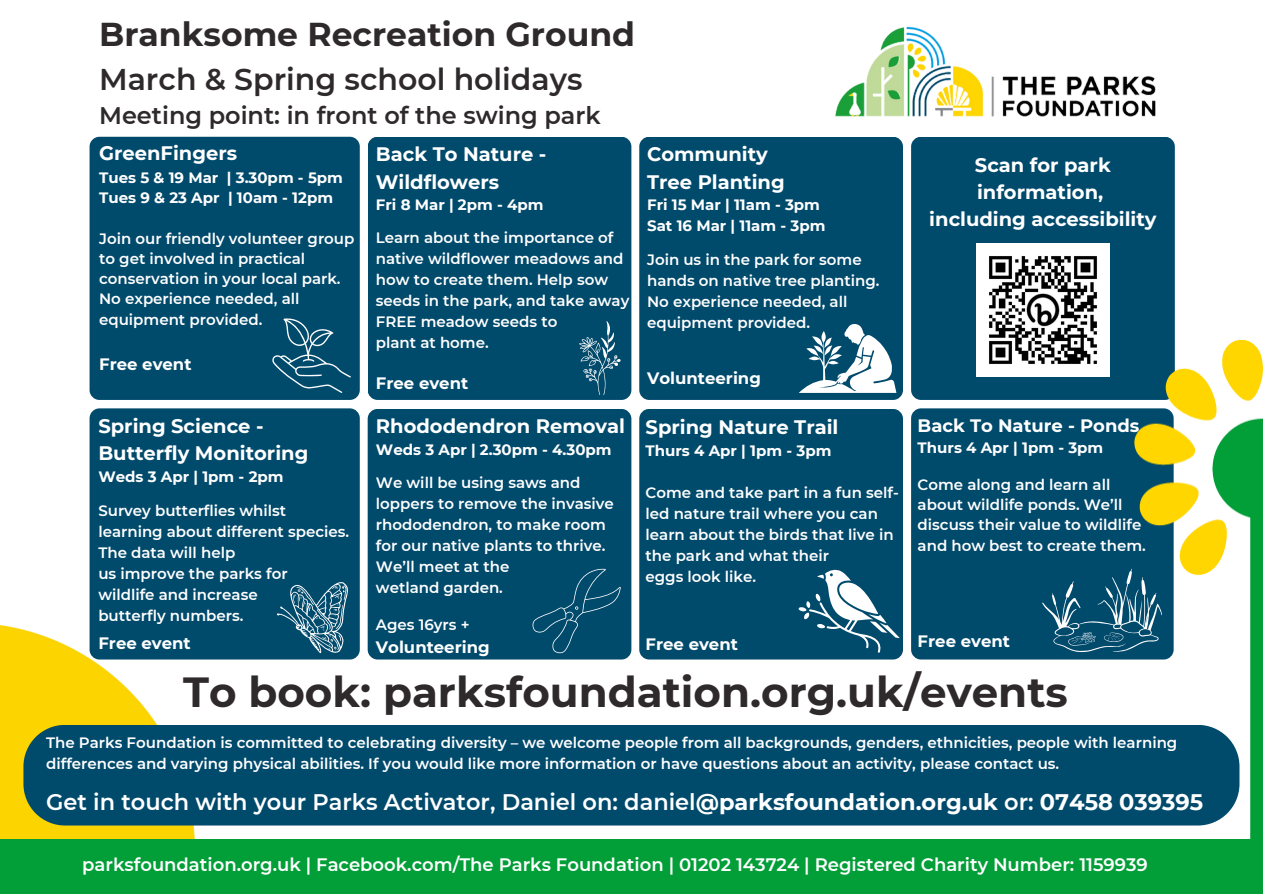
<style>
.page{position:relative;width:1263px;height:894px;background:#fff}
.page>*{position:absolute;margin:0;border:0;box-sizing:border-box;transform-origin:0 0}
.t1{font:700 42px "Montserrat";color:#2e292b}
.t2{font:700 33px "Montserrat";color:#2e292b}
.t3{font:600 30px "Montserrat";color:#2e292b}
.t4{font:600 24px "Montserrat";color:#2e292b}
.t5{font:600 22.5px "Montserrat";color:#fff}
.t6{font:700 19.5px/27px "Montserrat";color:#fff}
.t7{font:600 18px "Montserrat";color:#fff}
.t8{font:700 18px "Montserrat";color:#fff}
.t9{font:700 16.5px "Montserrat";color:#fff}
.t10{font:600 15px/21px "Montserrat";color:#fff}
.t11{font:700 15px "Montserrat";color:#fff}
.s1{font-weight:700}
</style>
<div class="page">
<div style="left:90px;top:408px;width:270px;height:251px;background:#004a6c;border-radius:10px"></div>
<div style="left:368px;top:409px;width:263px;height:250px;background:#004a6c;border-radius:10px"></div>
<img style="left:0;top:429px;width:518px;height:409px">
<div style="left:0;top:838px;width:1263px;height:55px;background:#029f38"></div>
<div style="left:90px;top:137px;width:270px;height:263px;background:#004a6c;border-radius:10px"></div>
<div style="left:368px;top:137px;width:263px;height:262px;background:#004a6c;border-radius:10px"></div>
<svg style="left:272px;top:318px;width:79px;height:74px"></svg>
<div style="left:23px;top:724px;width:1111px;height:101px;background:#004a6c"></div>
<div style="left:911px;top:137px;width:264px;height:262px;background:#004a6c;border-radius:10px"></div>
<div style="left:911px;top:408px;width:263px;height:251px;background:#004a6c;border-radius:10px"></div>
<img style="left:1134px;top:340px;width:129px;height:498px">
<img style="left:977px;top:243px;width:132px;height:133px">
<div style="left:639px;top:137px;width:264px;height:262px;background:#004a6c;border-radius:10px"></div>
<svg style="left:579px;top:321px;width:41px;height:74px"></svg>
<svg style="left:799px;top:324px;width:97px;height:69px"></svg>
<svg style="left:277px;top:581px;width:73px;height:72px"></svg>
<div style="left:639px;top:409px;width:264px;height:250px;background:#004a6c;border-radius:10px"></div>
<svg style="left:532px;top:568px;width:89px;height:85px"></svg>
<svg style="left:799px;top:569px;width:101px;height:83px"></svg>
<img style="left:835px;top:26px;width:321px;height:91px">
<svg style="left:1042px;top:568px;width:120px;height:84px"></svg>
<p class="t2" style="left:99px;top:14px;width:537px">Branksome Recreation Ground</p>
<p class="t3" style="left:99px;top:61px;width:485px">March &amp; Spring school holidays</p>
<p class="t4" style="left:99px;top:101px;width:503px">Meeting point: in front of the swing park</p>
<p class="t6" style="left:99px;top:140px;width:139px">GreenFingers</p>
<p class="t11" style="left:99px;top:168px;width:245px">Tues 5 &amp; 19 Mar | 3.30pm - 5pm</p>
<p class="t11" style="left:99px;top:188px;width:235px">Tues 9 &amp; 23 Apr | 10am - 12pm</p>
<p class="t10" style="left:99px;top:228px;width:257px;line-height:20.2px">Join our friendly volunteer group to get involved in practical conservation in your local park.<br>No experience needed, all equipment provided.</p>
<p class="t9" style="left:99px;top:354px;width:94px">Free event</p>
<p class="t6" style="left:98px;top:412px;width:211px">Spring Science -<br>Butterfly Monitoring</p>
<p class="t11" style="left:98px;top:467px;width:187px">Weds 3 Apr | 1pm - 2pm</p>
<p class="t10" style="left:98px;top:499px;width:252px">Survey butterflies whilst learning about different species.<br>The data will help</p>
<p class="t10" style="left:98px;top:562px;width:191px">us improve the parks for</p>
<h3 class="t10" style="left:98px;top:583px;width:161px">wildlife and increase</h3>
<p class="t10" style="left:98px;top:604px;width:147px">butterfly numbers.</p>
<p class="t9" style="left:98px;top:633px;width:94px">Free event</p>
<p class="t6" style="left:376px;top:141px;width:172px">Back To Nature -<br>Wildflowers</p>
<p class="t11" style="left:376px;top:195px;width:169px">Fri 8 Mar | 2pm - 4pm</p>
<p class="t10" style="left:376px;top:226px;width:255px">Learn about the importance of native wildflower meadows and how to create them. Help sow seeds in the park, and take away<br>FREE meadow seeds to</p>
<p class="t10" style="left:376px;top:331px;width:114px">plant at home.</p>
<p class="t9" style="left:376px;top:373px;width:94px">Free event</p>
<p class="t6" style="left:376px;top:412px;width:251px">Rhododendron Removal</p>
<p class="t11" style="left:376px;top:440px;width:237px">Weds 3 Apr | 2.30pm - 4.30pm</p>
<p class="t10" style="left:376px;top:471px;width:240px">We will be using saws and loppers to remove the invasive rhododendron, to make room for our native plants to thrive.</p>
<h3 class="t10" style="left:376px;top:555px;width:135px">We’ll meet at the</h3>
<p class="t10" style="left:376px;top:576px;width:129px">wetland garden.</p>
<p class="t10" style="left:376px;top:614px;width:95px">Ages 16yrs +</p>
<p class="t9" style="left:376px;top:636px;width:115px">Volunteering</p>
<p class="t6" style="left:647px;top:141px;width:122px">Community</p>
<p class="t6" style="left:647px;top:168px;width:139px">Tree Planting</p>
<p class="t11" style="left:647px;top:196px;width:174px">Fri 15 Mar | 11am - 3pm</p>
<p class="t11" style="left:647px;top:216px;width:180px">Sat 16 Mar | 11am - 3pm</p>
<p class="t10" style="left:647px;top:249px;width:234px">Join us in the park for some hands on native tree planting.<br>No experience needed, all equipment provided.</p>
<h3 class="t9" style="left:647px;top:368px;width:115px">Volunteering</h3>
<p class="t6" style="left:646px;top:413px;width:194px">Spring Nature Trail</p>
<p class="t11" style="left:646px;top:441px;width:187px">Thurs 4 Apr | 1pm - 3pm</p>
<h3 class="t10" style="left:646px;top:482px;width:255px">Come and take part in a fun self&shy;led nature trail where you can learn about the birds that live in the park and what their</h3>
<p class="t10" style="left:646px;top:566px;width:112px">eggs look like.</p>
<p class="t9" style="left:646px;top:633px;width:94px">Free event</p>
<p class="t6" style="left:929px;top:151px;width:229px;text-align:center">Scan for park information, including accessibility</p>
<p class="t8" style="left:918px;top:414px;width:223px">Back To Nature - Ponds</p>
<p class="t11" style="left:918px;top:438px;width:187px">Thurs 4 Apr | 1pm - 3pm</p>
<p class="t10" style="left:918px;top:474px;width:194px">Come along and learn all</p>
<p class="t10" style="left:918px;top:494px;width:230px;line-height:20.2px">about wildlife ponds. We’ll discuss their value to wildlife and how best to create them.</p>
<p class="t9" style="left:918px;top:630px;width:94px">Free event</p>
<p class="t1" style="left:183px;top:665px;width:886px">To book: parksfoundation.org.uk/events</p>
<p class="t10" style="left:46px;top:731px;width:1133px">The Parks Foundation is committed to celebrating diversity – we welcome people from all backgrounds, genders, ethnicities, people with learning differences and varying physical abilities. If you would like more information or have questions about an activity, please contact us.</p>
<p class="t5" style="left:46px;top:788px;width:1158px">Get in touch with your Parks Activator, Daniel on: daniel<span class="s1">@parksfoundation.org.uk</span> or: <span class="s1">07458 039395</span></p>
<p class="t7" style="left:82px;top:853px;width:1067px">parksfoundation.org.uk | Facebook.com/The Parks Foundation | 01202 143724 | Registered Charity Number: 1159939</p>
</div>
